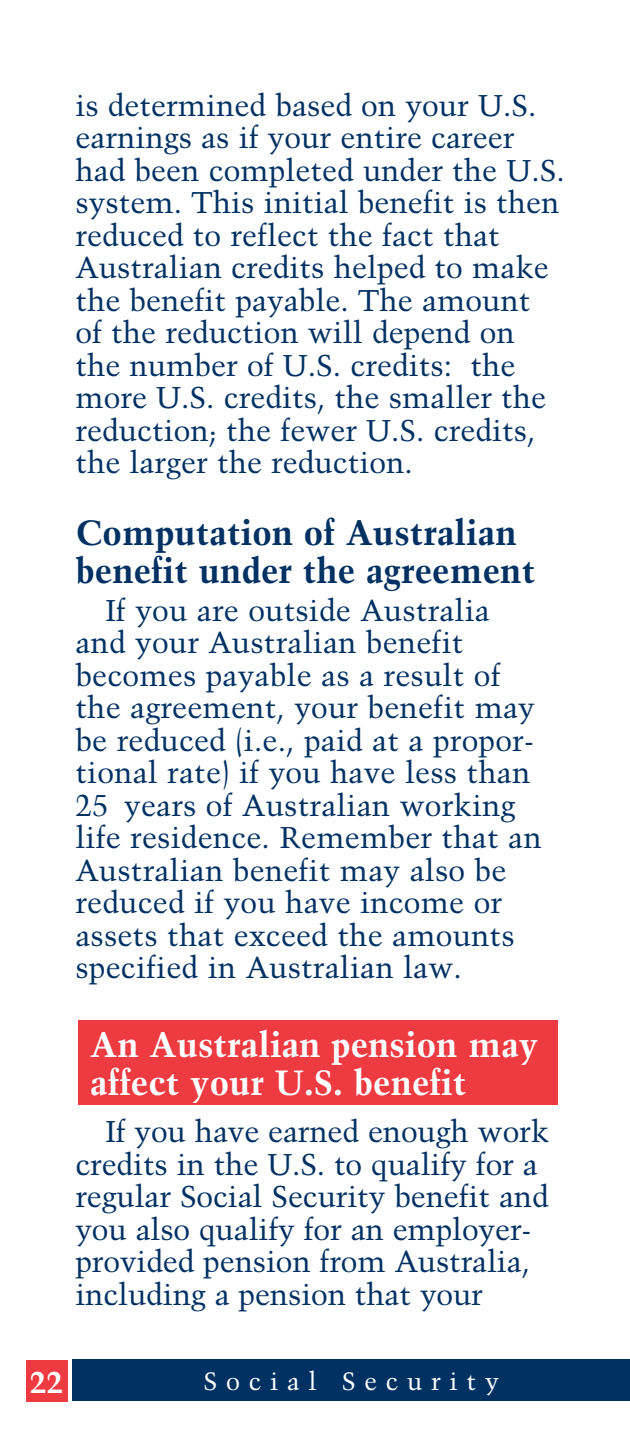
<style>
.page{position:relative;width:630px;height:1440px;background:#fff}
.page>*{position:absolute;margin:0;border:0;box-sizing:border-box;transform-origin:0 0}
._289_Subheads{font:700 35px/37.5px "Trump Mediaeval";color:#003163}
.t1{font:700 35px/37.5px "Trump Mediaeval";color:#fff}
.paragraph_format{font:30px/32.5px "Trump Mediaeval";color:#003163}
.t2{font:700 30px "Trump Mediaeval";color:#fff}
.SSA_Pub_info{font:25px "Trump Mediaeval";letter-spacing:.35em;color:#fff}
</style>
<div class="page">
<div style="left:26px;top:1360px;width:42px;height:42px;background:#ee3a41"></div>
<div style="left:78px;top:1020px;width:479px;height:84px;background:#ee3a41"></div>
<div style="left:73px;top:1359px;width:557px;height:42px;background:#003163"></div>
<p class="paragraph_format" style="left:75px;top:88px;width:491px">is determined based on your U.S. earnings as if your entire career had been completed under the U.S. system. This initial benefit is then reduced to reflect the fact that<br>Australian credits helped to make the benefit payable. The amount<br>of the reduction will depend on the number of U.S. credits: the more U.S. credits, the smaller the reduction; the fewer U.S. credits, the larger the reduction.</p>
<p class="_289_Subheads" style="left:75px;top:513px;width:461px">Computation of Australian benefit under the agreement</p>
<p class="paragraph_format" style="left:75px;top:594px;width:468px;text-indent:30px">If you are outside Australia and your Australian benefit becomes payable as a result of the agreement, your benefit may be reduced (i.e., paid at a propor&shy;tional rate) if you have less than<br>25 years of Australian working life residence. Remember that an<br>Australian benefit may also be reduced if you have income or assets that exceed the amounts specified in Australian law.</p>
<p class="t1" style="left:90px;top:1026px;width:450px">An Australian pension may affect your U.S. benefit</p>
<p class="paragraph_format" style="left:75px;top:1115px;width:475px;text-indent:30px">If you have earned enough work credits in the U.S. to qualify for a regular Social Security benefit and you also qualify for an employer&shy;provided pension from Australia, including a pension that your</p>
<p class="t2" style="left:30px;top:1363px;width:35px">22</p>
<p class="SSA_Pub_info" style="left:204px;top:1366px;width:297px">Social Security</p>
</div>
